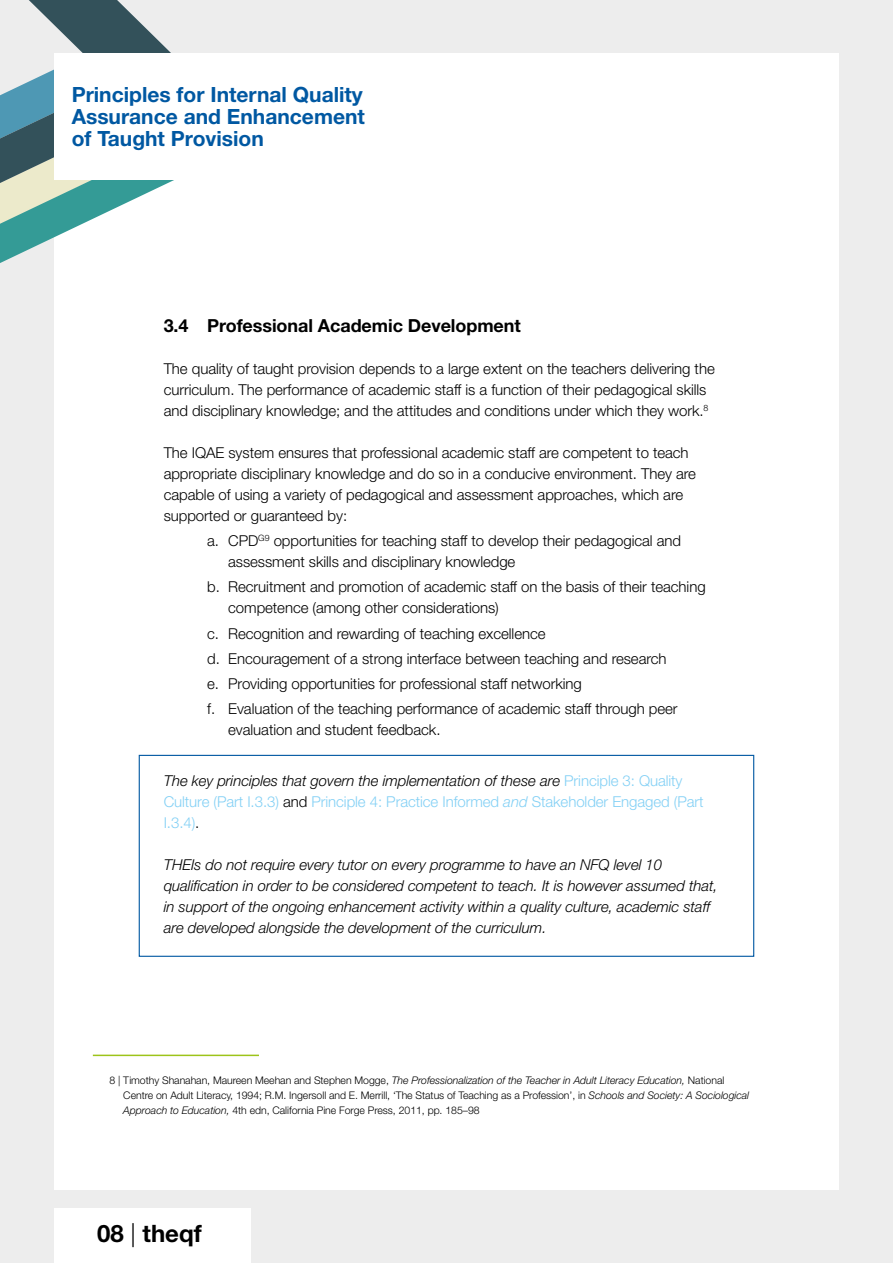
<style>
.page{position:relative;width:893px;height:1263px;background:#ededed}
.page>*{position:absolute;margin:0;border:0;box-sizing:border-box;transform-origin:0 0}
.t1{font:700 24px "Helvetica Neue LT Std";color:#000}
.t2{font:700 21px/22.2px "Helvetica Neue LT Std";color:#0058a2;text-align:justify}
.t3{font:700 18px "Helvetica Neue LT Std";letter-spacing:-.005em;color:#000}
.t4{font:300 15px/21px "Helvetica Neue LT Std";letter-spacing:-.005em;color:#000}
.t5{font:italic 300 15px/21px "Helvetica Neue LT Std";letter-spacing:-.005em;color:#000}
.t6{font:300 15px/21px "Helvetica Neue LT Std";letter-spacing:-.005em;color:#83d0f5}
.t7{font:300 10.5px/15px "Helvetica Neue LT Std";letter-spacing:-.005em;color:#000}
.s1{font-style:italic;color:#000}
.s2{color:#000}
.s3{font-style:italic}
.s4{font-weight:300}
</style>
<div class="page">
<div style="left:54px;top:54px;width:785px;height:1136px;background:#fff"></div>
<div style="left:54px;top:1208px;width:196px;height:55px;background:#fff"></div>
<svg style="left:0;top:0;width:212px;height:263px"></svg>
<div style="left:54px;top:54px;width:785px;height:126px;background:#fff"></div>
<div style="left:139px;top:755px;width:615px;height:202px;border:1px solid #0058a2"></div>
<hr style="left:93px;top:1054px;width:166px;height:2px;background:#9dc41a">
<h2 class="t2" style="left:72px;top:83px;width:295px">Principles for Internal Quality Assurance and Enhancement of Taught Provision</h2>
<p class="t3" style="left:164px;top:314px;width:359px">3.4 Professional Academic Development</p>
<p class="t4" style="left:164px;top:358px;width:553px">The quality of taught provision depends to a large extent on the teachers delivering the curriculum. The performance of academic staff is a function of their pedagogical skills and disciplinary knowledge; and the attitudes and conditions under which they work.<sup>8</sup></p>
<p class="t4" style="left:164px;top:442px;width:534px">The IQAE system ensures that professional academic staff are competent to teach appropriate disciplinary knowledge and do so in a conducive environment. They are capable of using a variety of pedagogical and assessment approaches, which are supported or guaranteed by:</p>
<p class="t4" style="left:228px;top:530px;width:454px;text-indent:-21px">a. CPD<sup>G9</sup> opportunities for teaching staff to develop their pedagogical and assessment skills and disciplinary knowledge</p>
<p class="t4" style="left:228px;top:576px;width:479px;text-indent:-21px">b. Recruitment and promotion of academic staff on the basis of their teaching competence (among other considerations)</p>
<p class="t4" style="left:207px;top:620px;width:472px;line-height:25.2px">c. Recognition and rewarding of teaching excellence<br>d. Encouragement of a strong interface between teaching and research e. Providing opportunities for professional staff networking<br>f. Evaluation of the teaching performance of academic staff through peer</p>
<p class="t4" style="left:228px;top:719px;width:214px">evaluation and student feedback.</p>
<p class="t6" style="left:164px;top:770px;width:541px"><span class="s1">The key principles that govern the implementation of these are</span> Principle 3: Quality<br>Culture (Part I.3.3) <span class="s2">and</span> Principle 4: Practice Informed <span class="s3">and</span> Stakeholder Engaged (Part<br>I.3.4)<span class="s2">.</span></p>
<p class="t5" style="left:164px;top:854px;width:555px">THEIs do not require every tutor on every programme to have an NFQ level 10 qualification in order to be considered competent to teach. It is however assumed that, in support of the ongoing enhancement activity within a quality culture, academic staff are developed alongside the development of the curriculum.</p>
<p class="t7" style="left:123px;top:1073px;width:627px;text-indent:-14px">8 | Timothy Shanahan, Maureen Meehan and Stephen Mogge, <span class="s3">The Professionalization of the Teacher in Adult Literacy Education,</span> National<br>Centre on Adult Literacy, 1994; R.M. Ingersoll and E. Merrill, ‘The Status of Teaching as a Profession’, in <span class="s3">Schools and Society: A Sociological<br>Approach to Education,</span> 4th edn, California Pine Forge Press, 2011, pp. 185–98</p>
<h1 class="t1" style="left:97px;top:1219px;width:106px">08 <span class="s4">|</span> theqf</h1>
</div>
